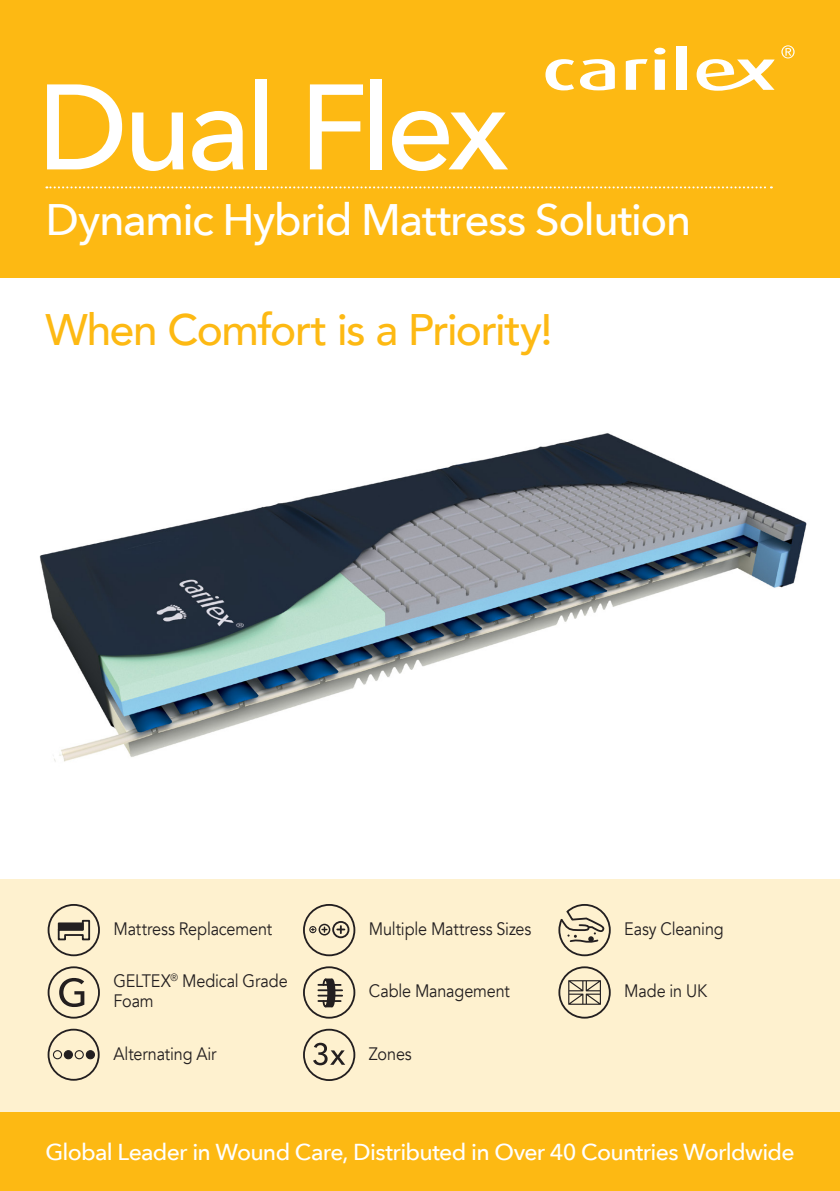
<style>
.page{position:relative;width:840px;height:1191px;background:#fff}
.page>*{position:absolute;margin:0;border:0;box-sizing:border-box;transform-origin:0 0}
.t1{font:500 120px "Avenir Next";letter-spacing:-.05em;color:#fff}
.t2{font:500 44px "Avenir Next";letter-spacing:-.035em;color:#fff}
.t3{font:500 44px "Avenir";letter-spacing:-.03em;color:#fdb913}
.t4{font:500 23px "Avenir Next";letter-spacing:-.03em;color:#fff}
.t5{font:18px/20px "Avenir";letter-spacing:-.01em;color:#231f20;scale:.9 1}
</style>
<div class="page">
<div style="left:0;top:0;width:839px;height:278px;background:#fdb913"></div>
<div style="left:0;top:879px;width:839px;height:312px;background:#fdb913"></div>
<div style="left:0;top:879px;width:839px;height:232px;background:#fef1cf"></div>
<svg style="left:545px;top:59px;width:28px;height:31px"></svg>
<svg style="left:580px;top:59px;width:34px;height:31px"></svg>
<svg style="left:625px;top:59px;width:22px;height:31px"></svg>
<div style="left:653px;top:48px;width:12px;height:6px;background:#fff;border-radius:50%"></div>
<div style="left:654px;top:60px;width:10px;height:30px;background:#fff"></div>
<div style="left:676px;top:46px;width:10px;height:44px;background:#fff"></div>
<svg style="left:696px;top:59px;width:78px;height:32px"></svg>
<svg style="left:781px;top:45px;width:13px;height:13px"></svg>
<img style="left:39px;top:433px;width:768px;height:329px">
<svg style="left:57px;top:919px;width:34px;height:22px"></svg>
<div style="left:59px;top:923px;width:24px;height:6px;background:#231f20"></div>
<div style="left:58px;top:922px;width:26px;height:8px;border:2px solid #231f20"></div>
<div style="left:48px;top:904px;width:52px;height:52px;border:2px solid #231f20;border-radius:50%"></div>
<div style="left:303px;top:904px;width:52px;height:52px;border:2px solid #231f20;border-radius:50%"></div>
<div style="left:309px;top:926px;width:7px;height:7px;border:1px solid #231f20;border-radius:50%"></div>
<div style="left:318px;top:923px;width:12px;height:12px;border:1px solid #231f20;border-radius:50%"></div>
<svg style="left:322px;top:927px;width:5px;height:5px"></svg>
<div style="left:332px;top:921px;width:17px;height:17px;border:2px solid #231f20;border-radius:50%"></div>
<svg style="left:337px;top:926px;width:7px;height:7px"></svg>
<svg style="left:558px;top:904px;width:53px;height:53px"></svg>
<div style="left:48px;top:966px;width:52px;height:52px;border:2px solid #231f20;border-radius:50%"></div>
<svg style="left:59px;top:978px;width:25px;height:29px"></svg>
<svg style="left:318px;top:978px;width:24px;height:30px"></svg>
<div style="left:303px;top:966px;width:52px;height:52px;border:2px solid #231f20;border-radius:50%"></div>
<div style="left:558px;top:966px;width:52px;height:52px;border:2px solid #231f20;border-radius:50%"></div>
<svg style="left:568px;top:980px;width:32px;height:24px"></svg>
<div style="left:53px;top:1050px;width:9px;height:9px;border:1px solid #231f20;border-radius:50%"></div>
<div style="left:64px;top:1050px;width:8px;height:8px;background:#231f20;border-radius:50%"></div>
<div style="left:64px;top:1050px;width:9px;height:9px;border:1px solid #231f20;border-radius:50%"></div>
<div style="left:75px;top:1050px;width:9px;height:9px;border:1px solid #231f20;border-radius:50%"></div>
<div style="left:86px;top:1050px;width:8px;height:8px;background:#231f20;border-radius:50%"></div>
<div style="left:86px;top:1050px;width:9px;height:9px;border:1px solid #231f20;border-radius:50%"></div>
<div style="left:48px;top:1028px;width:52px;height:52px;border:2px solid #231f20;border-radius:50%"></div>
<div style="left:303px;top:1028px;width:52px;height:53px;border:2px solid #231f20;border-radius:50%"></div>
<svg style="left:313px;top:1042px;width:32px;height:23px"></svg>
<svg style="left:46px;top:186px;width:725px;height:2px"></svg>
<h1 class="t1" style="left:37px;top:25px;width:473px">Dual Flex</h1>
<h2 class="t2" style="left:45px;top:183px;width:647px">Dynamic Hybrid Mattress Solution</h2>
<h2 class="t3" style="left:45px;top:291px;width:508px">When Comfort is a Priority!</h2>
<p class="t5" style="left:113px;top:919px;width:178px">Mattress Replacement</p>
<p class="t5" style="left:369px;top:919px;width:182px">Multiple Mattress Sizes</p>
<p class="t5" style="left:624px;top:919px;width:112px">Easy Cleaning</p>
<p class="t5" style="left:113px;top:971px;width:195px">GELTEX<sup>®</sup> Medical Grade<br>Foam</p>
<p class="t5" style="left:369px;top:981px;width:158px">Cable Management</p>
<p class="t5" style="left:624px;top:981px;width:94px">Made in UK</p>
<p class="t5" style="left:113px;top:1043px;width:116px">Alternating Air</p>
<p class="t5" style="left:369px;top:1043px;width:49px">Zones</p>
<p class="t4" style="left:45px;top:1132px;width:750px">Global Leader in Wound Care, Distributed in Over 40 Countries Worldwide</p>
</div>
